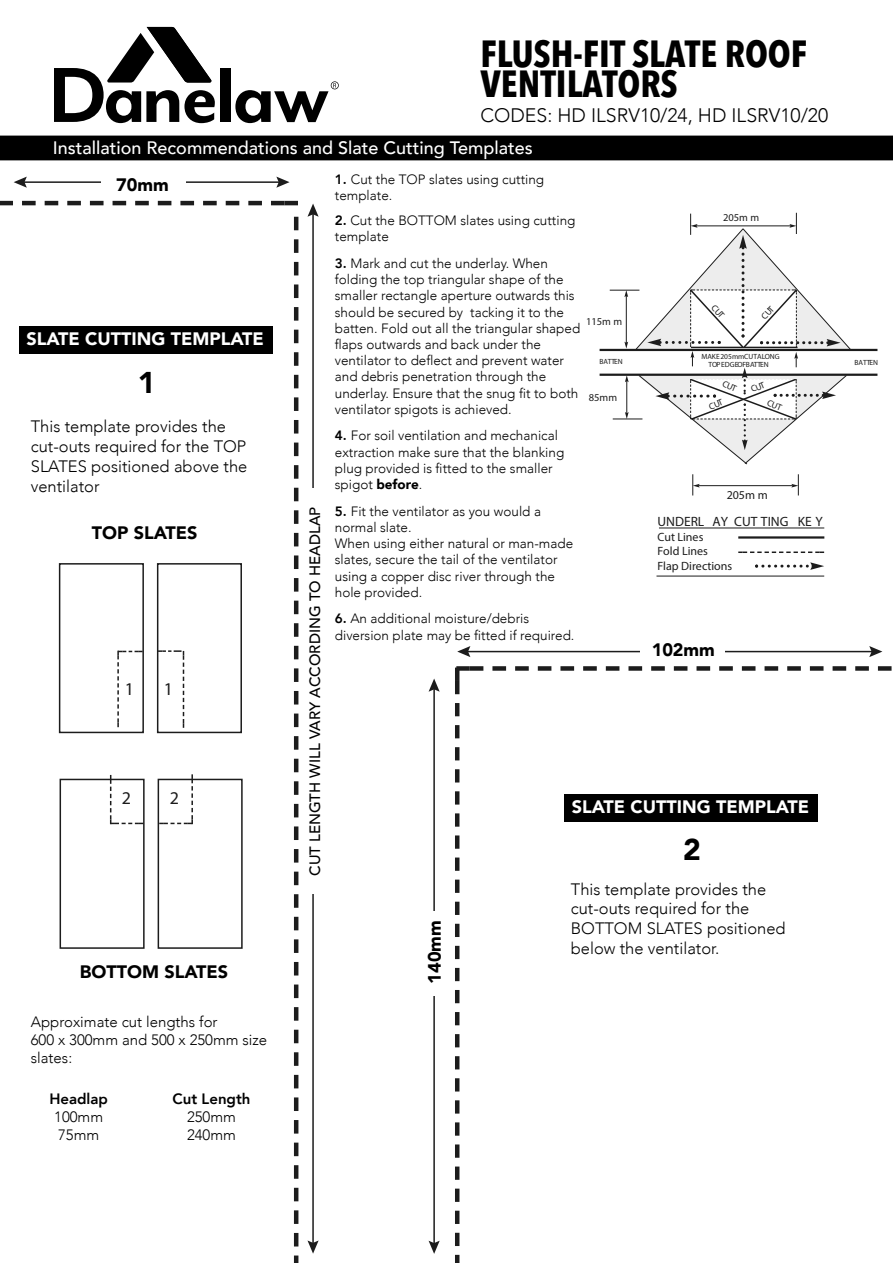
<style>
.page{position:relative;width:893px;height:1263px;background:#fff}
.page>*{position:absolute;margin:0;border:0;box-sizing:border-box;transform-origin:0 0}
.t1{font:700 condensed 37.5px/30px "Avenir Next LT Pro";color:#000}
.t2{font:900 30px "Avenir";color:#000}
.t3{font:300 19.5px "Avenir";color:#000}
.t4{font:500 18px "Avenir";color:#fff}
.t5{font:900 18px "Avenir";color:#fff}
.t6{font:900 18px "Avenir";color:#000}
.t7{font:18px "Myriad Pro";color:#1c1c1c}
.t8{font:300 16.5px/19.8px "Avenir";color:#000}
.t9{font:300 15px/18px "Avenir";color:#000}
.t10{font:500 15px "Avenir";color:#000}
.t11{font:800 15px "Avenir";color:#000}
.t12{font:300 13.5px/16.2px "Avenir";color:#000}
.t13{font:13.5px "Myriad Pro";color:#1c1c1c}
.t14{font:12px/14.4px "Myriad Pro";color:#1c1c1c}
.t15{font:10.5px "Myriad Pro";color:#1c1c1c}
.t16{font:7.5px/8.4px "Myriad Pro";color:#1c1c1c;text-align:center}
.s1{font-weight:800}
.s2{font-weight:900}
</style>
<div class="page">
<hr style="left:312px;top:212px;width:2px;height:1033px;background:#1c1c1c">
<svg style="left:307px;top:204px;width:12px;height:13px"></svg>
<svg style="left:307px;top:1240px;width:12px;height:13px"></svg>
<hr style="left:600px;top:349px;width:277px;height:2px;background:#1c1c1c">
<hr style="left:698px;top:485px;width:95px;height:1px;background:#1c1c1c">
<svg style="left:692px;top:474px;width:8px;height:21px"></svg>
<svg style="left:791px;top:474px;width:8px;height:21px"></svg>
<hr style="left:600px;top:374px;width:277px;height:2px;background:#1c1c1c">
<hr style="left:659px;top:528px;width:165px;height:1px;background:#1c1c1c">
<hr style="left:656px;top:576px;width:168px;height:1px;background:#1c1c1c">
<hr style="left:738px;top:536px;width:86px;height:3px;background:#1c1c1c">
<svg style="left:738px;top:551px;width:86px;height:2px"></svg>
<svg style="left:755px;top:562px;width:69px;height:8px"></svg>
<svg style="left:0;top:201px;width:285px;height:4px"></svg>
<hr style="left:285px;top:201px;width:13px;height:4px;background:#1c1c1c">
<svg style="left:294px;top:217px;width:4px;height:1046px"></svg>
<svg style="left:21px;top:181px;width:261px;height:768px"></svg>
<svg style="left:276px;top:177px;width:14px;height:11px"></svg>
<svg style="left:14px;top:177px;width:13px;height:11px"></svg>
<svg style="left:158px;top:650px;width:26px;height:78px"></svg>
<svg style="left:117px;top:651px;width:26px;height:76px"></svg>
<svg style="left:159px;top:774px;width:34px;height:50px"></svg>
<svg style="left:110px;top:775px;width:34px;height:49px"></svg>
<svg style="left:455px;top:681px;width:4px;height:582px"></svg>
<hr style="left:455px;top:667px;width:4px;height:14px;background:#1c1c1c">
<svg style="left:470px;top:666px;width:421px;height:5px"></svg>
<div style="left:456px;top:666px;width:14px;height:5px;background:#1c1c1c"></div>
<hr style="left:433px;top:687px;width:2px;height:558px;background:#1c1c1c">
<svg style="left:429px;top:678px;width:11px;height:14px"></svg>
<svg style="left:429px;top:1241px;width:11px;height:13px"></svg>
<hr style="left:466px;top:651px;width:407px;height:1px;background:#1c1c1c">
<svg style="left:869px;top:646px;width:13px;height:11px"></svg>
<svg style="left:457px;top:646px;width:13px;height:11px"></svg>
<div style="left:0;top:136px;width:893px;height:24px;background:#000"></div>
<svg style="left:54px;top:27px;width:161px;height:96px"></svg>
<div style="left:220px;top:68px;width:10px;height:54px;background:#000"></div>
<svg style="left:235px;top:81px;width:104px;height:42px"></svg>
<div style="left:101px;top:172px;width:84px;height:22px;background:#fff"></div>
<div style="left:308px;top:488px;width:22px;height:405px;background:#fff"></div>
<div style="left:19px;top:326px;width:253px;height:28px;background:#000"></div>
<div style="left:564px;top:794px;width:253px;height:28px;background:#000"></div>
<div style="left:640px;top:637px;width:84px;height:22px;background:#fff"></div>
<div style="left:422px;top:911px;width:22px;height:84px;background:#fff"></div>
<svg style="left:610px;top:213px;width:242px;height:252px"></svg>
<h1 class="t1" style="left:480px;top:38px;width:328px">FLUSH-FIT SLATE ROOF<br>VENTILATORS</h1>
<h3 class="t3" style="left:480px;top:104px;width:349px">CODES: HD ILSRV10/24, HD ILSRV10/20</h3>
<h3 class="t4" style="left:53px;top:132px;width:481px">Installation Recommendations and Slate Cutting Templates</h3>
<h3 class="t6" style="left:116px;top:169px;width:54px">70mm</h3>
<p class="t12" style="left:335px;top:171px;width:211px"><span class="s1">1.</span> Cut the TOP slates using cutting template.</p>
<p class="t12" style="left:335px;top:212px;width:242px"><span class="s1">2.</span> Cut the BOTTOM slates using cutting template</p>
<p class="t12" style="left:335px;top:255px;width:247px"><span class="s1">3.</span> Mark and cut the underlay. When folding the top triangular shape of the smaller rectangle aperture outwards this should be secured by tacking it to the batten. Fold out all the triangular shaped flaps outwards and back under the ventilator to deflect and prevent water and debris penetration through the underlay. Ensure that the snug fit to both ventilator spigots is achieved.</p>
<p class="t12" style="left:335px;top:428px;width:231px"><span class="s1">4.</span> For soil ventilation and mechanical extraction make sure that the blanking plug provided is fitted to the smaller spigot <span class="s2">before</span>.</p>
<p class="t12" style="left:335px;top:503px;width:240px"><span class="s1">5.</span> Fit the ventilator as you would a normal slate.<br>When using either natural or man-made slates, secure the tail of the ventilator using a copper disc river through the hole provided.</p>
<p class="t12" style="left:335px;top:611px;width:241px"><span class="s1">6.</span> An additional moisture/debris diversion plate may be fitted if required.</p>
<p class="t15" style="left:723px;top:211px;width:38px">205m m</p>
<p class="t15" style="left:586px;top:315px;width:38px">115m m</p>
<h3 class="t5" style="left:26px;top:324px;width:239px">SLATE CUTTING TEMPLATE</h3>
<h2 class="t2" style="left:138px;top:356px;width:19px">1</h2>
<p class="t8" style="left:31px;top:417px;width:218px">This template provides the cut-outs required for the TOP<br>SLATES positioned above the ventilator</p>
<h3 class="t6" style="left:92px;top:517px;width:107px">TOP SLATES</h3>
<p class="t16" style="left:701px;top:352px;width:80px">MAKE 205mm CUT ALONG<br>TOP EDGE OF BATTEN</p>
<p class="t16" style="left:600px;top:358px;width:25px">BATTEN</p>
<p class="t16" style="left:854px;top:358px;width:25px">BATTEN</p>
<p class="t15" style="left:589px;top:391px;width:30px">85mm</p>
<p class="t14" style="left:727px;top:487px;width:43px">205m m</p>
<p class="t10" style="left:302px;top:876px;width:371px;rotate:-90deg">CUT LENGTH WILL VARY ACCORDING TO HEADLAP</p>
<p class="t13" style="left:657px;top:513px;width:167px">UNDERL AY CUT TING KE Y</p>
<p class="t14" style="left:657px;top:530px;width:76px">Cut Lines<br>Fold Lines<br>Flap Directions</p>
<h3 class="t6" style="left:652px;top:635px;width:65px">102mm</h3>
<h3 class="t7" style="left:125px;top:678px;width:11px">1</h3>
<h3 class="t7" style="left:164px;top:678px;width:11px">1</h3>
<h3 class="t7" style="left:122px;top:787px;width:11px">2</h3>
<h3 class="t7" style="left:170px;top:787px;width:11px">2</h3>
<h3 class="t5" style="left:572px;top:791px;width:239px">SLATE CUTTING TEMPLATE</h3>
<h2 class="t2" style="left:683px;top:824px;width:19px">2</h2>
<p class="t8" style="left:571px;top:879px;width:216px">This template provides the cut-outs required for the<br>BOTTOM SLATES positioned below the ventilator.</p>
<h3 class="t6" style="left:419px;top:983px;width:65px;rotate:-90deg">140mm</h3>
<h3 class="t6" style="left:80px;top:956px;width:150px">BOTTOM SLATES</h3>
<p class="t9" style="left:31px;top:1013px;width:238px">Approximate cut lengths for<br>600 x 300mm and 500 x 250mm size slates:</p>
<p class="t11" style="left:49px;top:1087px;width:60px">Headlap</p>
<p class="t9" style="left:54px;top:1107px;width:50px">100mm<br>75mm</p>
<p class="t11" style="left:172px;top:1087px;width:80px">Cut Length</p>
<p class="t9" style="left:187px;top:1107px;width:50px">250mm<br>240mm</p>
</div>
